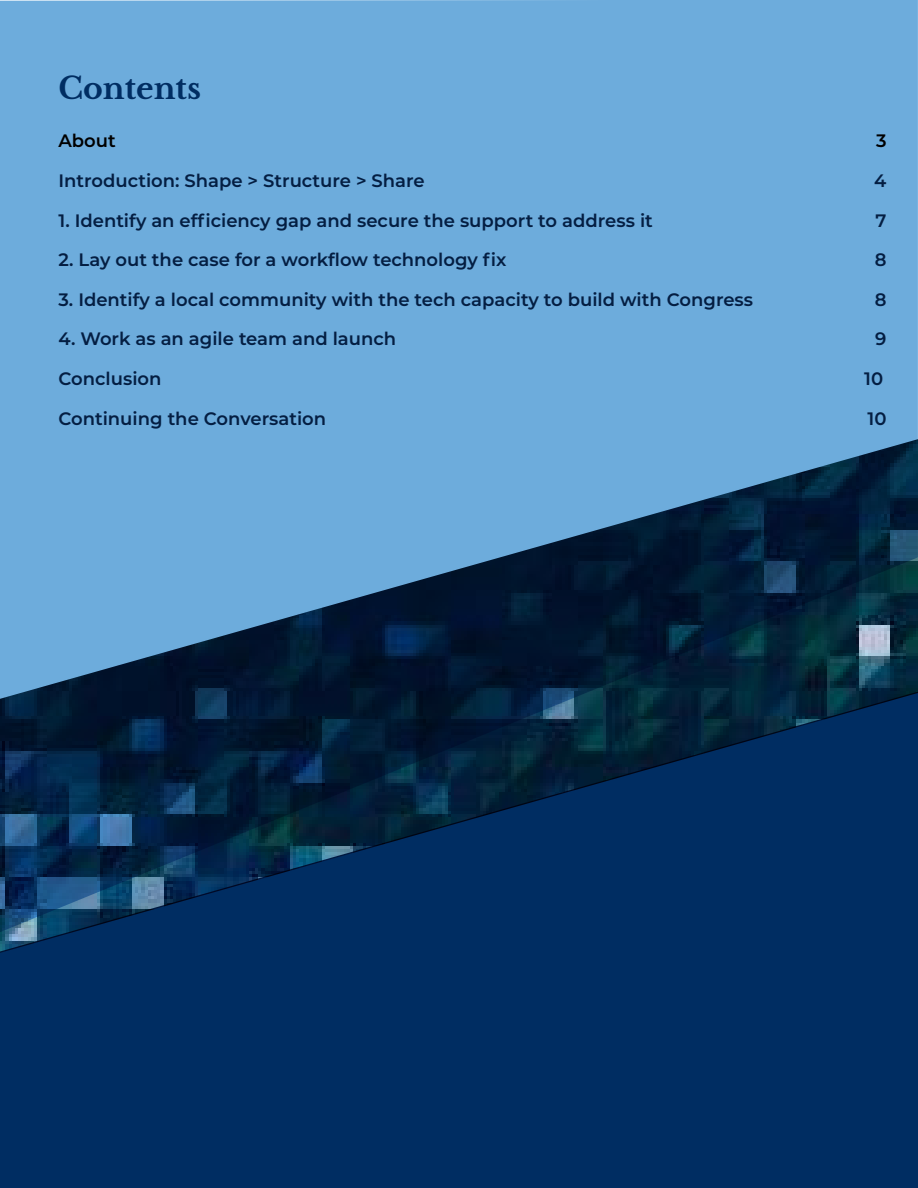
<style>
.page{position:relative;width:918px;height:1188px;background:#fff}
.page>*{position:absolute;margin:0;border:0;box-sizing:border-box;transform-origin:0 0}
.t1{font:700 30px "Libre Baskerville";color:#002d62}
.t2{font:600 18px "Montserrat";color:#041e42}
.t3{font:600 18px "Montserrat";color:#000}
</style>
<div class="page">
<div style="left:0;top:954px;width:918px;height:234px;background:#002d62"></div>
<div style="left:0;top:0;width:918px;height:438px;background:#6dacdc"></div>
<img style="left:0;top:438px;width:918px;height:516px">
<h1 class="t1" style="left:58px;top:70px;width:144px">Contents</h1>
<p class="t3" style="left:58px;top:134px;width:59px">About</p>
<p class="t3" style="left:876px;top:134px;width:12px">3</p>
<p class="t2" style="left:58px;top:173px;width:368px">Introduction: Shape &gt; Structure &gt; Share</p>
<p class="t2" style="left:874px;top:173px;width:14px">4</p>
<p class="t2" style="left:58px;top:213px;width:596px">1. Identify an efficiency gap and secure the support to address it</p>
<p class="t2" style="left:876px;top:213px;width:12px">7</p>
<p class="t2" style="left:58px;top:252px;width:450px">2. Lay out the case for a workflow technology fix</p>
<p class="t2" style="left:875px;top:252px;width:13px">8</p>
<p class="t2" style="left:58px;top:292px;width:696px">3. Identify a local community with the tech capacity to build with Congress</p>
<p class="t2" style="left:875px;top:292px;width:13px">8</p>
<p class="t2" style="left:58px;top:332px;width:339px">4. Work as an agile team and launch</p>
<p class="t2" style="left:875px;top:332px;width:13px">9</p>
<p class="t2" style="left:58px;top:371px;width:104px">Conclusion</p>
<p class="t2" style="left:864px;top:371px;width:20px">10</p>
<p class="t2" style="left:58px;top:411px;width:269px">Continuing the Conversation</p>
<p class="t2" style="left:868px;top:411px;width:20px">10</p>
</div>
